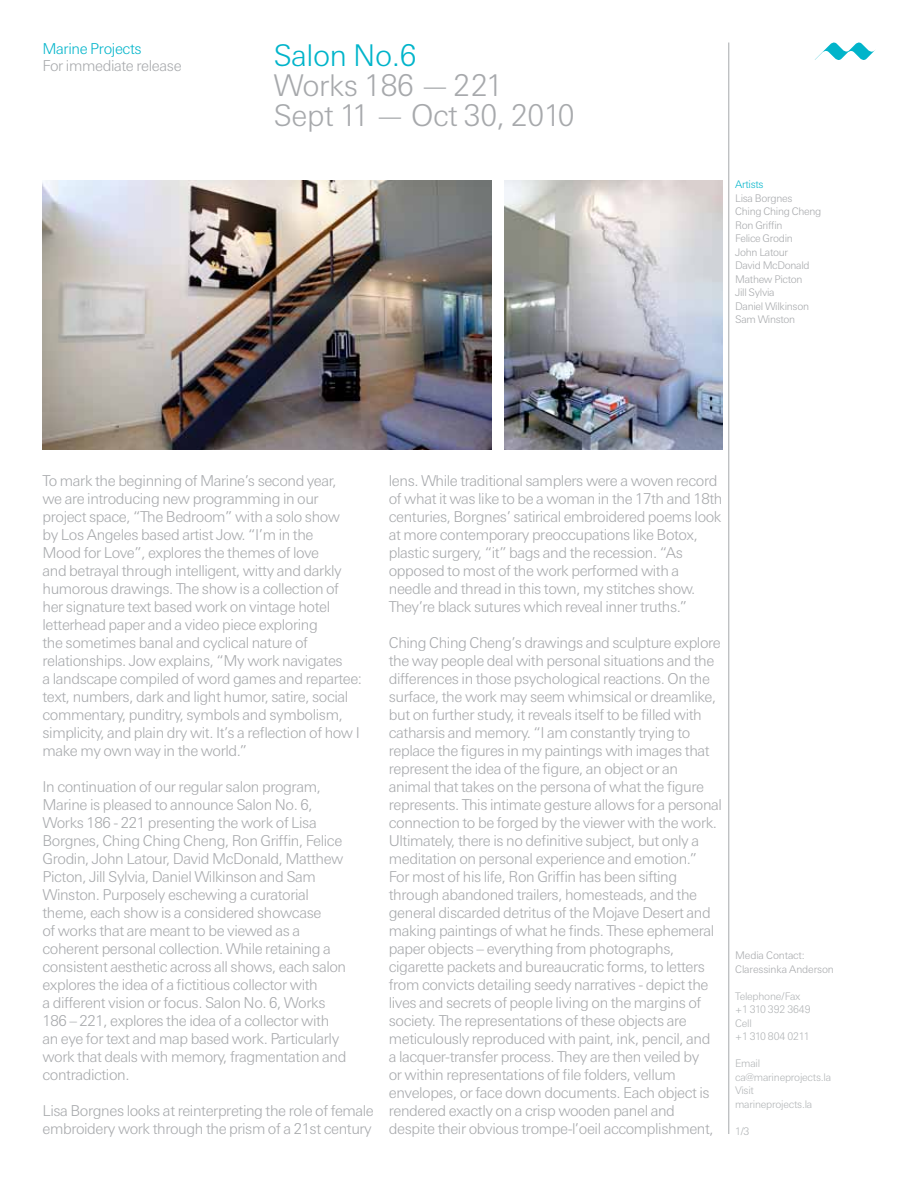
<style>
.page{position:relative;width:918px;height:1188px;background:#fff}
.page>*{position:absolute;margin:0;border:0;box-sizing:border-box;transform-origin:0 0}
.t1{font:300 30px/30px "Linotype Univers Basic";letter-spacing:-.015em;color:#a7a9ac}
.t2{font:300 30px "Linotype Univers Basic";letter-spacing:-.015em;color:#01b4ca}
.t3{font:300 15px/18px "Linotype Univers Basic";letter-spacing:-.03em;color:#a7a9ac}
.t4{font:300 15px "Linotype Univers Basic";letter-spacing:-.025em;color:#01b4ca}
.t5{font:300 10.5px/13.5px "Linotype Univers Basic";letter-spacing:-.025em;color:#a7a9ac}
.t6{font:300 10.5px/13.5px "Linotype Univers Basic";letter-spacing:-.02em;color:#b1b4b6}
.t7{font:300 10.5px "Linotype Univers Basic";letter-spacing:-.025em;color:#01b4ca}
</style>
<div class="page">
<svg style="left:815px;top:42px;width:60px;height:18px"></svg>
<hr style="left:729px;top:43px;width:1px;height:1091px;background:#a7a9ac">
<img style="left:504px;top:180px;width:218px;height:270px">
<img style="left:43px;top:180px;width:449px;height:270px">
<p class="t4" style="left:43px;top:40px;width:101px">Marine Projects</p>
<p class="t3" style="left:43px;top:56px;width:141px">For immediate release</p>
<h1 class="t2" style="left:273px;top:38px;width:145px">Salon No.6</h1>
<h1 class="t1" style="left:273px;top:70px;width:303px">Works 186 —221<br>Sept 11 — Oct 30, 2010</h1>
<p class="t7" style="left:735px;top:178px;width:30px">Artists</p>
<p class="t5" style="left:735px;top:191px;width:88px">Lisa Borgnes<br>Ching Ching Cheng<br>Ron Griffin<br>Felice Grodin<br>John Latour<br>David McDonald<br>Mathew Picton<br>Jill Sylvia<br>Daniel Wilkinson<br>Sam Winston</p>
<p class="t3" style="left:43px;top:472px;width:321px">To mark the beginning of Marine’s second year,<br>we are introducing new programming in our project space, “The Bedroom” with a solo show<br>by Los Angeles based artist Jow. “I’m in the<br>Mood for Love”, explores the themes of love<br>and betrayal through intelligent, witty and darkly humorous drawings. The show is a collection of her signature text based work on vintage hotel letterhead paper and a video piece exploring<br>the sometimes banal and cyclical nature of relationships. Jow explains, “My work navigates<br>a landscape compiled of word games and repartee: text, numbers, dark and light humor, satire, social commentary, punditry, symbols and symbolism, simplicity, and plain dry wit. It’s a reflection of how I make my own way in the world.”</p>
<p class="t3" style="left:43px;top:778px;width:305px">In continuation of our regular salon program, Marine is pleased to announce Salon No. 6, Works 186 - 221 presenting the work of Lisa Borgnes, Ching Ching Cheng, Ron Griffin, Felice Grodin, John Latour, David McDonald, Matthew Picton, Jill Sylvia, Daniel Wilkinson and Sam Winston. Purposely eschewing a curatorial theme, each show is a considered showcase<br>of works that are meant to be viewed as a coherent personal collection. While retaining a consistent aesthetic across all shows, each salon explores the idea of a fictitious collector with<br>a different vision or focus. Salon No. 6, Works 186 – 221, explores the idea of a collector with an eye for text and map based work. Particularly work that deals with memory, fragmentation and contradiction.</p>
<p class="t3" style="left:43px;top:1102px;width:333px">Lisa Borgnes looks at reinterpreting the role of female embroidery work through the prism of a 21st century</p>
<p class="t3" style="left:389px;top:472px;width:335px">lens. While traditional samplers were a woven record of what it was like to be a woman in the 17th and 18th centuries, Borgnes’ satirical embroidered poems look at more contemporary preoccupations like Botox, plastic surgery, “it” bags and the recession. “As opposed to most of the work performed with a needle and thread in this town, my stitches show.<br>They’re black sutures which reveal inner truths.”</p>
<p class="t3" style="left:389px;top:634px;width:335px">Ching Ching Cheng’s drawings and sculpture explore the way people deal with personal situations and the differences in those psychological reactions. On the surface, the work may seem whimsical or dreamlike, but on further study, it reveals itself to be filled with catharsis and memory. “I am constantly trying to replace the figures in my paintings with images that represent the idea of the figure, an object or an animal that takes on the persona of what the figure represents. This intimate gesture allows for a personal connection to be forged by the viewer with the work.<br>Ultimately, there is no definitive subject, but only a meditation on personal experience and emotion.”<br>For most of his life, Ron Griffin has been sifting through abandoned trailers, homesteads, and the general discarded detritus of the Mojave Desert and making paintings of what he finds. These ephemeral paper objects – everything from photographs, cigarette packets and bureaucratic forms, to letters from convicts detailing seedy narratives - depict the lives and secrets of people living on the margins of society. The representations of these objects are meticulously reproduced with paint, ink, pencil, and<br>a lacquer-transfer process. They are then veiled by<br>or within representations of file folders, vellum envelopes, or face down documents. Each object is rendered exactly on a crisp wooden panel and despite their obvious trompe-l’oeil accomplishment,</p>
<p class="t5" style="left:735px;top:949px;width:100px">Media Contact:<br>Claressinka Anderson</p>
<p class="t6" style="left:735px;top:989px;width:77px">Telephone/Fax +1 310 392 3649<br>Cell<br>+1 310 804 0211</p>
<p class="t6" style="left:735px;top:1057px;width:97px">Email ca@marineprojects.la<br>Visit marineprojects.la</p>
<p class="t6" style="left:735px;top:1124px;width:16px">1/3</p>
</div>
